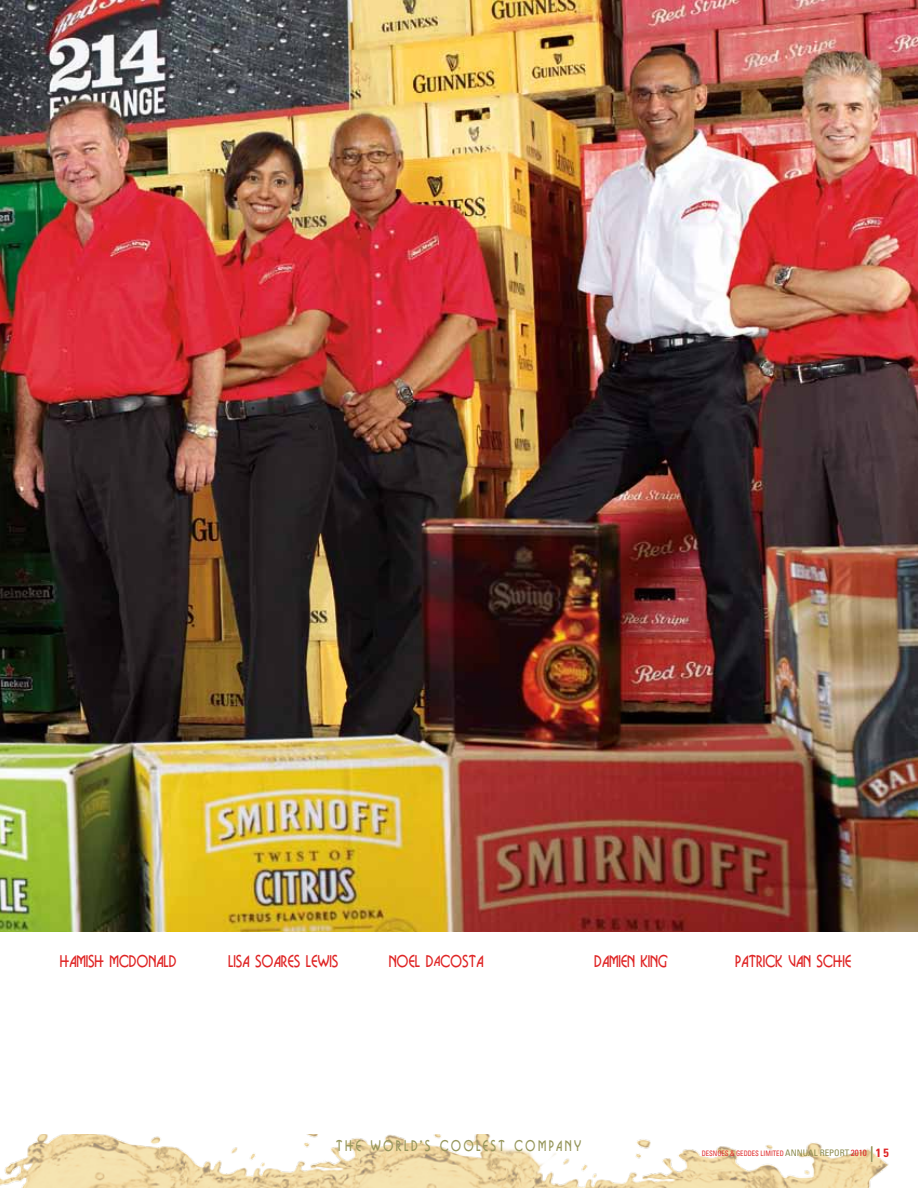
<style>
.page{position:relative;width:918px;height:1188px;background:#fff}
.page>*{position:absolute;margin:0;border:0;box-sizing:border-box;transform-origin:0 0}
.t1{font:16.5px "Businko";letter-spacing:.01em;color:#df2525;scale:.85 1}
.t2{font:15px "Businko";letter-spacing:.21em;color:#96965b;scale:.8 1}
.t3{font:condensed 7.5px "Univers";color:#df2525;scale:.9 1}
.s1{font-size:15px}
.s2{font-size:9px;color:#89894b}
.s3{font-size:9px}
.s4{font-size:14.85px;color:#89894b}
.s5{font-weight:700;font-size:12px}
</style>
<div class="page">
<img style="left:0;top:1134px;width:889px;height:54px">
<svg style="left:871px;top:1146px;width:1px;height:16px"></svg>
<img style="left:0;top:0;width:918px;height:932px">
<p class="t1" style="left:60px;top:952px;width:172px">HAMISH MCDONALD L</p>
<p class="t1" style="left:234px;top:952px;width:159px">ISA SOARES LEWIS N</p>
<p class="t1" style="left:397px;top:952px;width:104px">OEL D<span class="s1">A</span>COSTA</p>
<p class="t1" style="left:595px;top:952px;width:103px">DAMIEN KINGPA</p>
<p class="t1" style="left:749px;top:952px;width:57px">TRICK VAN</p>
<p class="t1" style="left:817px;top:952px;width:26px">SCHIE</p>
<p class="t2" style="left:336px;top:1137px;width:308px">THE WORLD’S COOLEST COMPANY</p>
<p class="t3" style="left:702px;top:1148px;width:209px">DESNOES &amp; GEDDES LIMITED <span class="s2">ANN UAL REPORT</span> <span class="s3">2010</span> <span class="s4">|</span> <span class="s5">1 5</span></p>
</div>
